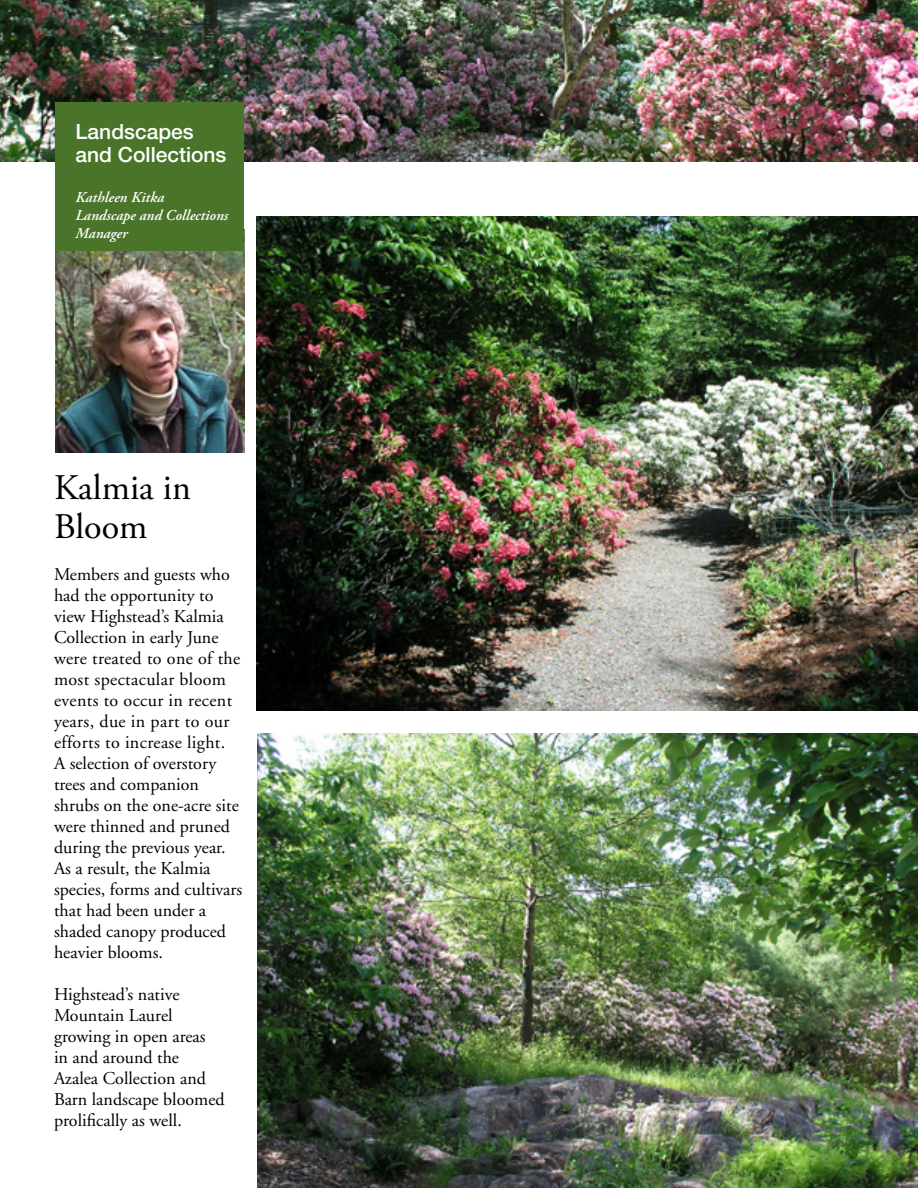
<style>
.page{position:relative;width:918px;height:1188px;background:#fff}
.page>*{position:absolute;margin:0;border:0;box-sizing:border-box;transform-origin:0 0}
.t1{font:36px/39px "Adobe Garamond Pro";color:#000}
.t2{font:500 21px/22.5px "Helvetica Neue";color:#fff}
.t3{font:18px/21px "Adobe Garamond";color:#000}
.t4{font:italic 600 15px/18px "Adobe Garamond Pro";color:#fff}
</style>
<div class="page">
<img style="left:0;top:0;width:918px;height:162px">
<img style="left:256px;top:216px;width:662px;height:494px">
<img style="left:55px;top:251px;width:189px;height:201px">
<div style="left:55px;top:102px;width:189px;height:149px;background:#49742a"></div>
<img style="left:258px;top:733px;width:660px;height:455px">
<svg style="left:857px;top:1125px;width:9px;height:10px"></svg>
<p class="t2" style="left:76px;top:120px;width:152px">Landscapes and Collections</p>
<p class="t4" style="left:76px;top:189px;width:154px">Kathleen Kitka<br>Landscape and Collections<br>Manager</p>
<h1 class="t1" style="left:54px;top:469px;width:139px">Kalmia in<br>Bloom</h1>
<p class="t3" style="left:54px;top:564px;width:190px">Members and guests who had the opportunity to view Highstead’s Kalmia<br>Collection in early June were treated to one of the most spectacular bloom events to occur in recent years, due in part to our efforts to increase light.<br>A selection of overstory trees and companion shrubs on the one-acre site were thinned and pruned during the previous year.<br>As a result, the Kalmia species, forms and cultivars that had been under a shaded canopy produced heavier blooms.</p>
<p class="t3" style="left:54px;top:984px;width:172px">Highstead’s native<br>Mountain Laurel growing in open areas<br>in and around the<br>Azalea Collection and<br>Barn landscape bloomed prolifically as well.</p>
</div>
